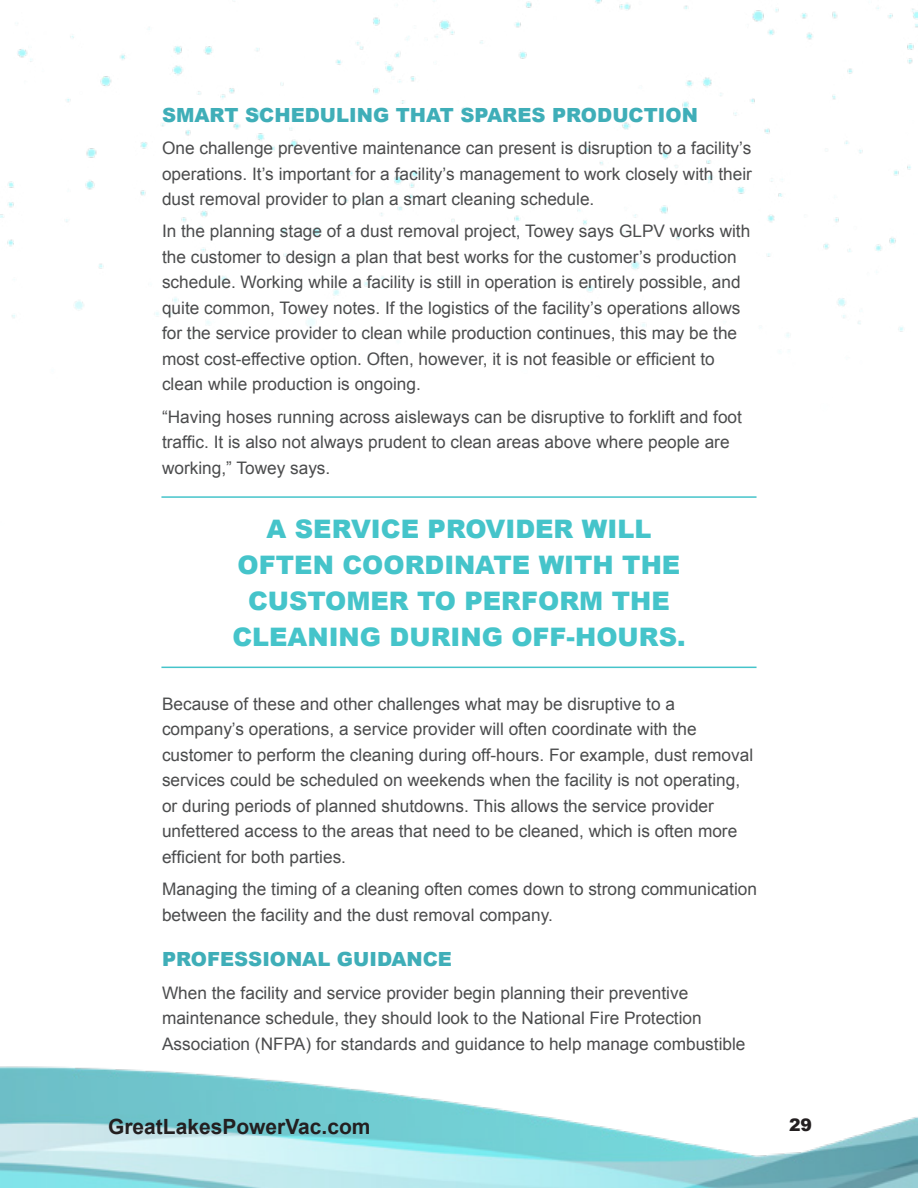
<style>
.page{position:relative;width:918px;height:1188px;background:#fff}
.page>*{position:absolute;margin:0;border:0;box-sizing:border-box;transform-origin:0 0}
.t1{font:900 25.5px/36px "Arial";color:#45c4ca;text-align:center}
.t2{font:700 21px "Arial";color:#231f20}
.t3{font:900 19.5px "Arial";color:#3faeb8}
.t4{font:17.25px/25.5px "Arial";color:#4b4c4d}
.t5{font:900 17.25px "Arial";color:#231f20}
</style>
<div class="page">
<img style="left:0;top:0;width:918px;height:1188px">
<hr style="left:161px;top:496px;width:596px;height:2px;background:#45c4ca">
<hr style="left:161px;top:667px;width:596px;height:1px;background:#45c4ca">
<p class="t3" style="left:162px;top:101px;width:537px">SMART SCHEDULING THAT SPARES PRODUCTION</p>
<p class="t4" style="left:162px;top:136px;width:591px;text-align:justify">One challenge preventive maintenance can present is disruption to a facility’s operations. It’s important for a facility’s management to work closely with their dust removal provider to plan a smart cleaning schedule.</p>
<p class="t4" style="left:162px;top:219px;width:590px">In the planning stage of a dust removal project, Towey says GLPV works with the customer to design a plan that best works for the customer’s production schedule. Working while a facility is still in operation is entirely possible, and quite common, Towey notes. If the logistics of the facility’s operations allows for the service provider to clean while production continues, this may be the most cost-effective option. Often, however, it is not feasible or efficient to clean while production is ongoing.</p>
<p class="t4" style="left:162px;top:404px;width:582px">“Having hoses running across aisleways can be disruptive to forklift and foot traffic. It is also not always prudent to clean areas above where people are working,” Towey says.</p>
<p class="t1" style="left:232px;top:510px;width:455px">A SERVICE PROVIDER WILL<br>OFTEN COORDINATE WITH THE<br>CUSTOMER TO PERFORM THE<br>CLEANING DURING OFF-HOURS.</p>
<p class="t4" style="left:162px;top:691px;width:593px">Because of these and other challenges what may be disruptive to a company’s operations, a service provider will often coordinate with the customer to perform the cleaning during off-hours. For example, dust removal services could be scheduled on weekends when the facility is not operating, or during periods of planned shutdowns. This allows the service provider unfettered access to the areas that need to be cleaned, which is often more efficient for both parties.</p>
<p class="t4" style="left:162px;top:877px;width:597px">Managing the timing of a cleaning often comes down to strong communication between the facility and the dust removal company.</p>
<p class="t3" style="left:162px;top:945px;width:292px">PROFESSIONAL GUIDANCE</p>
<p class="t4" style="left:162px;top:980px;width:585px">When the facility and service provider begin planning their preventive maintenance schedule, they should look to the National Fire Protection<br>Association (NFPA) for standards and guidance to help manage combustible</p>
<p class="t2" style="left:108px;top:1113px;width:264px">GreatLakesPowerVac.com</p>
<p class="t5" style="left:789px;top:1112px;width:25px">29</p>
</div>
